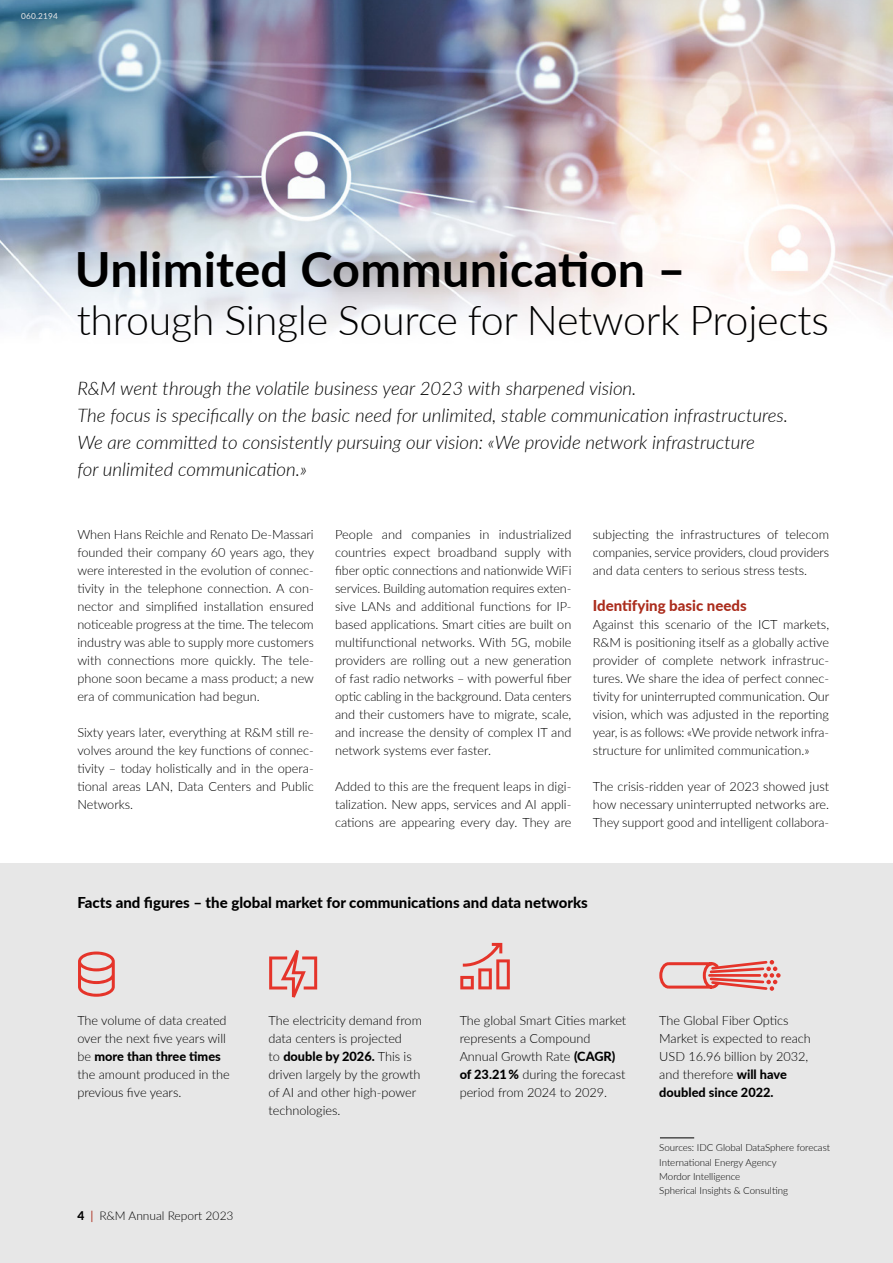
<style>
.page{position:relative;width:893px;height:1263px;background:#fff}
.page>*{position:absolute;margin:0;border:0;box-sizing:border-box;transform-origin:0 0}
.t1{font:700 48.6px "Lato";letter-spacing:.005em;color:#000}
.t2{font:300 41.25px "Lato";letter-spacing:-.01em;color:#000}
.t3{font:italic 300 18.75px/27px "Lato";color:#000}
.t4{font:800 15px "Lato";color:#000}
.t5{font:800 15px "Lato";color:#ab2c1c}
.t6{font:300 12.75px/18px "Lato";letter-spacing:-.005em;color:#000;text-align:justify}
.t7{font:300 12px "Lato";letter-spacing:-.005em;color:#000}
.t8{font:300 9.75px/14.2px "Lato";letter-spacing:-.005em;color:#000}
.t9{font:8.25px "Lato";letter-spacing:.02em;color:#e7e7e7}
.s1{font-weight:800}
.s2{font-weight:400;color:#ab2c1c}
</style>
<div class="page">
<img style="left:0;top:0;width:893px;height:328px">
<div style="left:0;top:863px;width:893px;height:400px;background:#e7e7e7"></div>
<hr style="left:660px;top:1137px;width:34px;height:1px;background:#000">
<svg style="left:78px;top:951px;width:37px;height:46px"></svg>
<svg style="left:460px;top:943px;width:50px;height:46px"></svg>
<svg style="left:269px;top:950px;width:48px;height:47px"></svg>
<svg style="left:659px;top:960px;width:122px;height:31px"></svg>
<p class="t9" style="left:21px;top:13px;width:38px">060.2194</p>
<h1 class="t1" style="left:75px;top:234px;width:612px">Unlimited Communication –</h1>
<h2 class="t2" style="left:77px;top:291px;width:754px">through Single Source for Network Projects</h2>
<p class="t3" style="left:77px;top:374px;width:712px">R&amp;M went through the volatile business year 2023 with sharpened vision.<br>The focus is specifically on the basic need for unlimited, stable communication infrastructures.<br>We are committed to consistently pursuing our vision: «We provide network infrastructure<br>for unlimited communication.»</p>
<p class="t6" style="left:77px;top:525px;width:238px">When Hans Reichle and Renato De-Massari founded their company 60 years ago, they were interested in the evolution of connec&shy;tivity in the telephone connection. A con&shy;nector and simplified installation ensured noticeable progress at the time. The telecom industry was able to supply more customers with connections more quickly. The tele&shy;phone soon became a mass product; a new era of communication had begun.</p>
<p class="t6" style="left:77px;top:723px;width:238px">Sixty years later, everything at R&amp;M still re&shy;volves around the key functions of connec&shy;tivity – today holistically and in the opera&shy;tional areas LAN, Data Centers and Public Networks.</p>
<p class="t6" style="left:335px;top:525px;width:238px">People and companies in industrialized countries expect broadband supply with fiber optic connections and nationwide WiFi services. Building automation requires exten&shy;sive LANs and additional functions for IP&shy;based applications. Smart cities are built on multifunctional networks. With 5G, mobile providers are rolling out a new generation of fast radio networks – with powerful fiber optic cabling in the background. Data centers and their customers have to migrate, scale, and increase the density of complex IT and network systems ever faster.</p>
<p class="t6" style="left:335px;top:777px;width:238px">Added to this are the frequent leaps in digi&shy;talization. New apps, services and AI appli&shy;cations are appearing every day. They are</p>
<p class="t6" style="left:593px;top:525px;width:238px">subjecting the infrastructures of telecom companies, service providers, cloud providers and data centers to serious stress tests.</p>
<p class="t5" style="left:593px;top:595px;width:155px">Identifying basic needs</p>
<p class="t6" style="left:593px;top:615px;width:238px">Against this scenario of the ICT markets, R&amp;M is positioning itself as a globally active provider of complete network infrastruc&shy;tures. We share the idea of perfect connec&shy;tivity for uninterrupted communication. Our vision, which was adjusted in the reporting year, is as follows: «We provide network infra&shy;structure for unlimited communication.»</p>
<p class="t6" style="left:593px;top:777px;width:238px">The crisis-ridden year of 2023 showed just how necessary uninterrupted networks are.<br>They support good and intelligent collabora-</p>
<p class="t4" style="left:77px;top:892px;width:512px">Facts and figures – the global market for communications and data networks</p>
<p class="t6" style="left:77px;top:1011px;width:154px;text-align:left">The volume of data created over the next five years will be <span class="s1">more than three times </span>the amount produced in the previous five years.</p>
<p class="t6" style="left:269px;top:1011px;width:155px;text-align:left">The electricity demand from data centers is projected<br>to <span class="s1">double by 2026.</span> This is driven largely by the growth of AI and other high-power technologies.</p>
<p class="t6" style="left:460px;top:1011px;width:168px;text-align:left">The global Smart Cities market represents a Compound<br>Annual Growth Rate <span class="s1">(CAGR) of 23.21 %</span> during the forecast period from 2024 to 2029.</p>
<p class="t6" style="left:659px;top:1011px;width:153px;text-align:left">The Global Fiber Optics<br>Market is expected to reach<br>USD 16.96 billion by 2032, and therefore <span class="s1">will have doubled since 2022.</span></p>
<p class="t8" style="left:659px;top:1140px;width:172px">Sources: IDC Global DataSphere forecast<br>International Energy Agency<br>Mordor Intelligence<br>Spherical Insights &amp; Consulting</p>
<p class="t7" style="left:77px;top:1208px;width:158px"><span class="s1">4</span> <span class="s2">|</span> R&amp;M Annual Report 2023</p>
</div>
